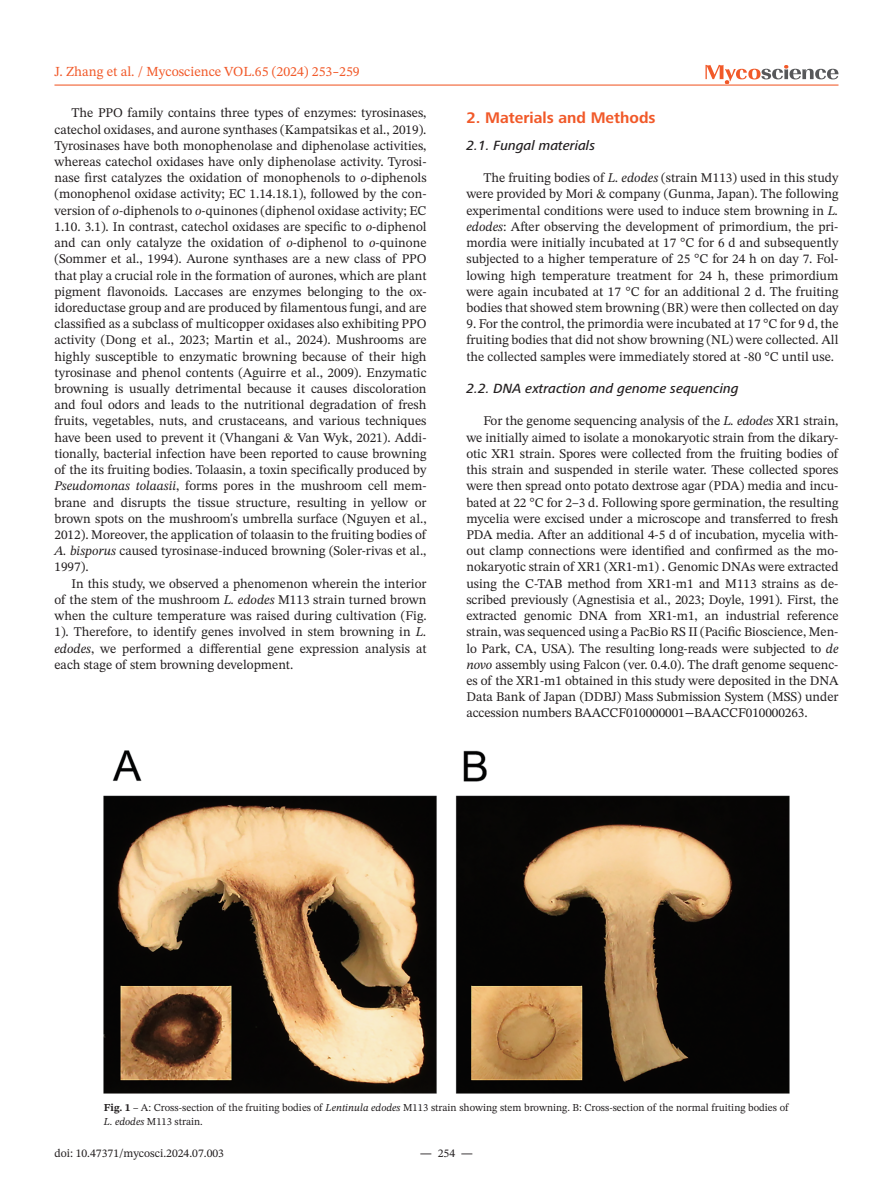
<style>
.page{position:relative;width:893px;height:1191px;background:#fff}
.page>*{position:absolute;margin:0;border:0;box-sizing:border-box;transform-origin:0 0}
.t1{font:700 15.9px "Frutiger Next Pro";color:#f15929}
.t2{font:italic 500 13.8px "Frutiger Next Pro";color:#231f20}
.t3{font:13.8px "STIX Two Text";color:#f15929}
.t4{font:13.35px/16.2px "STIX Two Text";color:#231f20;text-align:justify}
.t5{font:11.7px "STIX Two Text";color:#231f20}
.t6{font:10.65px/13.8px "STIX Two Text";color:#231f20}
.s1{font-style:italic}
.s2{font-weight:700}
.s3{font-family:"Times New Roman"}
</style>
<div class="page">
<hr style="left:54px;top:85px;width:784px;height:1px;background:#f15929">
<img style="left:104px;top:750px;width:685px;height:344px">
<svg style="left:705px;top:65px;width:133px;height:19px"></svg>
<p class="t3" style="left:54px;top:61px;width:307px">J. Zhang et al. / Mycoscience VOL.65 (2024) 253-259</p>
<p class="t4" style="left:54px;top:105px;width:374px;text-indent:17px">The PPO family contains three types of enzymes: tyrosinases, catechol oxidases, and aurone synthases (Kampatsikas et al., 2019).<br>Tyrosinases have both monophenolase and diphenolase activities, whereas catechol oxidases have only diphenolase activity. Tyrosi&shy;nase first catalyzes the oxidation of monophenols to <span class="s1">o</span>-diphenols (monophenol oxidase activity; EC 1.14.18.1), followed by the con&shy;version of <span class="s1">o</span>-diphenols to <span class="s1">o</span>-quinones (diphenol oxidase activity; EC 1.10. 3.1). In contrast, catechol oxidases are specific to <span class="s1">o</span>-diphenol and can only catalyze the oxidation of <span class="s1">o</span>-diphenol to <span class="s1">o</span>-quinone (Sommer et al., 1994). Aurone synthases are a new class of PPO that play a crucial role in the formation of aurones, which are plant pigment flavonoids. Laccases are enzymes belonging to the ox&shy;idoreductase group and are produced by filamentous fungi, and are classified as a subclass of multicopper oxidases also exhibiting PPO activity (Dong et al., 2023; Martin et al., 2024). Mushrooms are highly susceptible to enzymatic browning because of their high tyrosinase and phenol contents (Aguirre et al., 2009). Enzymatic browning is usually detrimental because it causes discoloration and foul odors and leads to the nutritional degradation of fresh fruits, vegetables, nuts, and crustaceans, and various techniques have been used to prevent it (Vhangani &amp; Van Wyk, 2021). Addi&shy;tionally, bacterial infection have been reported to cause browning of the its fruiting bodies. Tolaasin, a toxin specifically produced by <span class="s1">Pseudomonas tolaasii</span>, forms pores in the mushroom cell mem&shy;brane and disrupts the tissue structure, resulting in yellow or brown spots on the mushroom's umbrella surface (Nguyen et al., 2012). Moreover, the application of tolaasin to the fruiting bodies of <span class="s1">A. bisporus</span> caused tyrosinase-induced browning (Soler-rivas et al., 1997).</p>
<p class="t4" style="left:54px;top:575px;width:374px;text-indent:17px">In this study, we observed a phenomenon wherein the interior of the stem of the mushroom <span class="s1">L. edodes</span> M113 strain turned brown when the culture temperature was raised during cultivation (Fig.<br>1). Therefore, to identify genes involved in stem browning in <span class="s1">L. edodes</span>, we performed a differential gene expression analysis at each stage of stem browning development.</p>
<p class="t1" style="left:466px;top:108px;width:191px">2. Materials and Methods</p>
<p class="t2" style="left:466px;top:137px;width:130px">2.1. Fungal materials</p>
<p class="t4" style="left:466px;top:170px;width:374px;text-indent:17px">The fruiting bodies of <span class="s1">L. edodes</span> (strain M113) used in this study were provided by Mori &amp; company (Gunma, Japan). The following experimental conditions were used to induce stem browning in <span class="s1">L. edodes</span>: After observing the development of primordium, the pri&shy;mordia were initially incubated at 17 °C for 6 d and subsequently subjected to a higher temperature of 25 °C for 24 h on day 7. Fol&shy;lowing high temperature treatment for 24 h, these primordium were again incubated at 17 °C for an additional 2 d. The fruiting bodies that showed stem browning (BR) were then collected on day</p>
<p class="t4" style="left:466px;top:315px;width:374px">9. For the control, the primordia were incubated at 17 °C for 9 d, the fruiting bodies that did not show browning (NL) were collected. All the collected samples were immediately stored at -80 °C until use.</p>
<p class="t2" style="left:466px;top:380px;width:274px">2.2. DNA extraction and genome sequencing</p>
<p class="t4" style="left:466px;top:413px;width:374px;text-indent:17px">For the genome sequencing analysis of the <span class="s1">L. edodes</span> XR1 strain, we initially aimed to isolate a monokaryotic strain from the dikary&shy;otic XR1 strain. Spores were collected from the fruiting bodies of this strain and suspended in sterile water. These collected spores were then spread onto potato dextrose agar (PDA) media and incu&shy;bated at 22 °C for 2–3 d. Following spore germination, the resulting mycelia were excised under a microscope and transferred to fresh PDA media. After an additional 4-5 d of incubation, mycelia with&shy;out clamp connections were identified and confirmed as the mo&shy;nokaryotic strain of XR1 (XR1-m1) . Genomic DNAs were extracted using the C-TAB method from XR1-m1 and M113 strains as de&shy;scribed previously (Agnestisia et al., 2023; Doyle, 1991). First, the extracted genomic DNA from XR1-m1, an industrial reference strain, was sequenced using a PacBio RS II (Pacific Bioscience, Men&shy;lo Park, CA, USA). The resulting long-reads were subjected to <span class="s1">de novo</span> assembly using Falcon (ver. 0.4.0). The draft genome sequenc&shy;es of the XR1-m1 obtained in this study were deposited in the DNA Data Bank of Japan (DDBJ) Mass Submission System (MSS) under accession numbers BAACCF010000001−BAACCF010000263.</p>
<p class="t6" style="left:104px;top:1100px;width:686px"><span class="s2">Fig. 1</span> – A: Cross-section of the fruiting bodies of <span class="s1">Lentinula edodes</span> M113 strain showing stem browning. B: Cross-section of the normal fruiting bodies of<br><span class="s1">L. edodes</span> M113 strain.</p>
<p class="t5" style="left:54px;top:1144px;width:171px">doi: 10.47371/mycosci.2024.07.003</p>
<p class="t5" style="left:420px;top:1144px;width:54px"><span class="s3">―</span> 254 <span class="s3">―</span></p>
</div>
